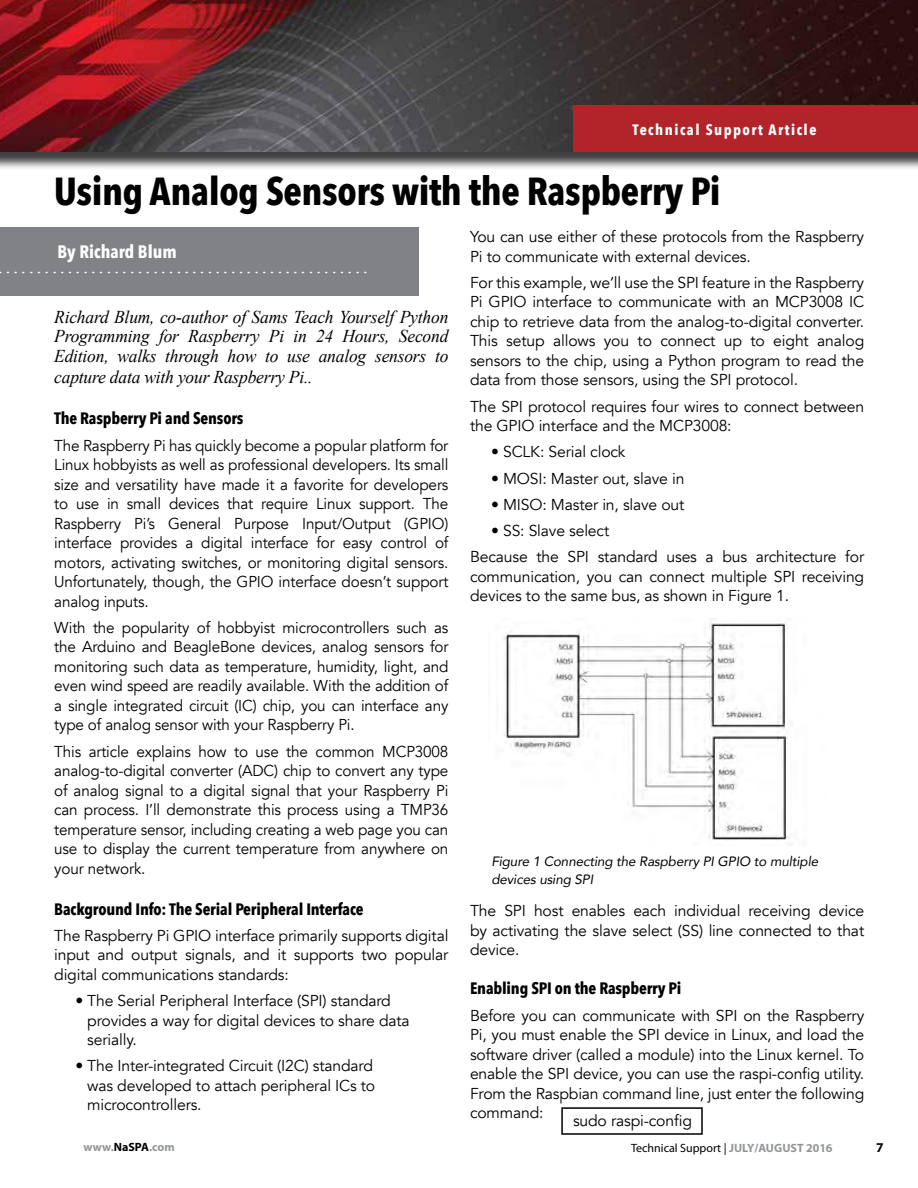
<style>
.page{position:relative;width:918px;height:1188px;background:#fff}
.page>*{position:absolute;margin:0;border:0;box-sizing:border-box;transform-origin:0 0}
.t1{font:700 39px "Avenir Next Condensed";letter-spacing:-.01em;color:#000}
.t2{font:21px "Times New Roman";color:#fff}
.t3{font:italic 18px/19.5px "Times New Roman";letter-spacing:-.01em;color:#000;text-align:justify}
.t4{font:700 18px "Avenir Next Condensed";color:#fff}
.t5{font:700 16.5px "Avenir Next Condensed";letter-spacing:-.01em;color:#000}
.t6{font:15.75px/19.5px "Avenir";letter-spacing:-.01em;color:#000;text-align:justify}
.t7{font:700 15px "Avenir Next Condensed";letter-spacing:.1em;color:#fff}
.t8{font:italic 13.5px/18px "Avenir";letter-spacing:-.01em;color:#000}
.t9{font:700 13.5px "Myriad Pro";color:#000}
.t10{font:12px "Myriad Pro";color:#000}
.t11{font:700 12px "Myriad Pro";color:#939598}
.s1{color:#000}
.s2{font-weight:700;color:#939598}
</style>
<div class="page">
<div style="left:0;top:0;width:918px;height:170px;background:#000;opacity:.75"></div>
<img style="left:0;top:0;width:918px;height:152px">
<div style="left:573px;top:106px;width:345px;height:46px;background:#b2232a"></div>
<div style="left:0;top:227px;width:419px;height:69px;background:#808285"></div>
<img style="left:503px;top:618px;width:289px;height:227px">
<div style="left:561px;top:1107px;width:142px;height:28px;border:2px solid #000"></div>
<p class="t7" style="left:633px;top:121px;width:185px">Technical Support Article</p>
<h1 class="t1" style="left:54px;top:167px;width:668px">Using Analog Sensors with the Raspberry Pi</h1>
<p class="t4" style="left:58px;top:240px;width:121px">By Richard Blum</p>
<h2 class="t2" style="left:-2px;top:252px;width:372px">................................................</h2>
<p class="t3" style="left:54px;top:306px;width:396px">Richard Blum, co-author of Sams Teach Yourself Python Programming for Raspberry Pi in 24 Hours, Second Edition, walks through how to use analog sensors to</p>
<p class="t3" style="left:54px;top:367px;width:260px">capture data with your Raspberry Pi..</p>
<p class="t5" style="left:54px;top:408px;width:191px">The Raspberry Pi and Sensors</p>
<p class="t6" style="left:54px;top:436px;width:396px">The Raspberry Pi has quickly become a popular platform for Linux hobbyists as well as professional developers. Its small size and versatility have made it a favorite for developers to use in small devices that require Linux support. The Raspberry Pi’s General Purpose Input/Output (GPIO) interface provides a digital interface for easy control of motors, activating switches, or monitoring digital sensors.<br>Unfortunately, though, the GPIO interface doesn’t support analog inputs.</p>
<p class="t6" style="left:54px;top:618px;width:396px">With the popularity of hobbyist microcontrollers such as the Arduino and BeagleBone devices, analog sensors for monitoring such data as temperature, humidity, light, and even wind speed are readily available. With the addition of a single integrated circuit (IC) chip, you can interface any type of analog sensor with your Raspberry Pi.</p>
<p class="t6" style="left:54px;top:742px;width:396px">This article explains how to use the common MCP3008 analog-to-digital converter (ADC) chip to convert any type of analog signal to a digital signal that your Raspberry Pi can process. I’ll demonstrate this process using a TMP36 temperature sensor, including creating a web page you can use to display the current temperature from anywhere on your network.</p>
<p class="t5" style="left:54px;top:899px;width:311px">Background Info: The Serial Peripheral Interface</p>
<p class="t6" style="left:54px;top:926px;width:396px">The Raspberry Pi GPIO interface primarily supports digital input and output signals, and it supports two popular digital communications standards:</p>
<p class="t6" style="left:87px;top:991px;width:324px;text-align:left;text-indent:-12px">• The Serial Peripheral Interface (SPI) standard provides a way for digital devices to share data serially.</p>
<p class="t6" style="left:87px;top:1057px;width:290px;text-align:left;text-indent:-12px">• The Inter-integrated Circuit (I2C) standard was developed to attach peripheral ICs to microcontrollers.</p>
<p class="t6" style="left:470px;top:227px;width:396px">You can use either of these protocols from the Raspberry<br>Pi to communicate with external devices.</p>
<p class="t6" style="left:470px;top:273px;width:396px">For this example, we’ll use the SPI feature in the Raspberry Pi GPIO interface to communicate with an MCP3008 IC chip to retrieve data from the analog-to-digital converter.<br>This setup allows you to connect up to eight analog sensors to the chip, using a Python program to read the data from those sensors, using the SPI protocol.</p>
<p class="t6" style="left:470px;top:397px;width:396px">The SPI protocol requires four wires to connect between the GPIO interface and the MCP3008:</p>
<p class="t6" style="left:491px;top:442px;width:136px">• SCLK: Serial clock</p>
<p class="t6" style="left:491px;top:469px;width:195px">• MOSI: Master out, slave in</p>
<p class="t6" style="left:491px;top:495px;width:195px">• MISO: Master in, slave out</p>
<p class="t6" style="left:470px;top:518px;width:396px;line-height:26.2px;text-indent:21px">• SS: Slave select<br>Because the SPI standard uses a bus architecture for</p>
<p class="t6" style="left:470px;top:567px;width:396px">communication, you can connect multiple SPI receiving devices to the same bus, as shown in Figure 1.</p>
<p class="t8" style="left:491px;top:852px;width:328px">Figure 1 Connecting the Raspberry PI GPIO to multiple devices using SPI</p>
<p class="t6" style="left:470px;top:901px;width:396px">The SPI host enables each individual receiving device by activating the slave select (SS) line connected to that device.</p>
<p class="t5" style="left:470px;top:978px;width:213px">Enabling SPI on the Raspberry Pi</p>
<p class="t6" style="left:470px;top:1006px;width:396px">Before you can communicate with SPI on the Raspberry Pi, you must enable the SPI device in Linux, and load the software driver (called a module) into the Linux kernel. To enable the SPI device, you can use the raspi-config utility.<br>From the Raspbian command line, just enter the following command:</p>
<p class="t6" style="left:573px;top:1111px;width:120px">sudo raspi-config</p>
<p class="t11" style="left:84px;top:1140px;width:93px">www.<span class="s1">NaSPA</span>.com</p>
<p class="t10" style="left:631px;top:1142px;width:203px">Technical Support | <span class="s2">JULY/AUGUST 2016</span></p>
<p class="t9" style="left:876px;top:1140px;width:9px">7</p>
</div>
